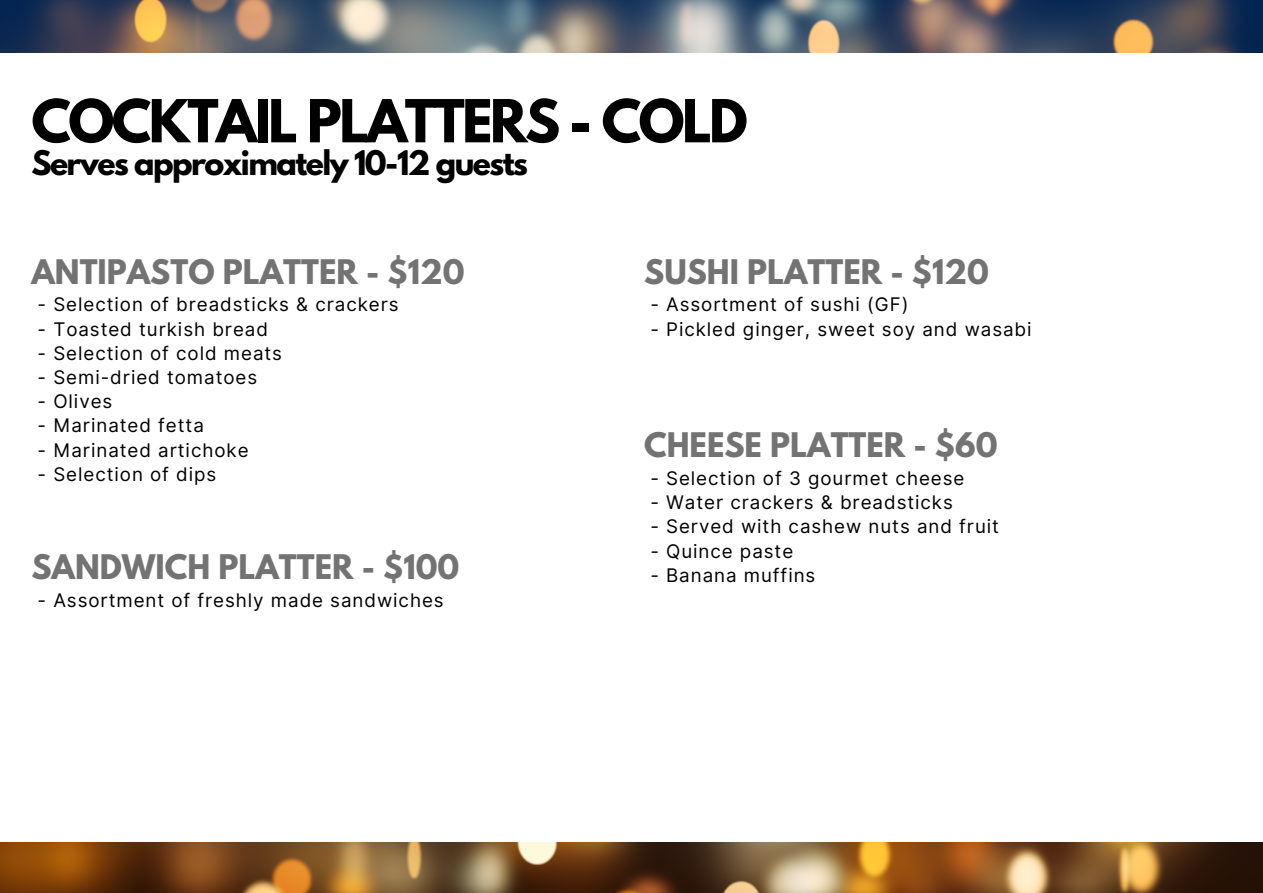
<style>
.page{position:relative;width:1263px;height:893px;background:#fff}
.page>*{position:absolute;margin:0;border:0;box-sizing:border-box;transform-origin:0 0}
.t1{font:700 52.5px "League Spartan";letter-spacing:-.05em;color:#000}
.t2{font:700 30px "League Spartan";color:#737373}
.t3{font:700 30px "League Spartan";letter-spacing:-.05em;color:#000}
.t4{font:18.75px "Inter";letter-spacing:.05em;color:#000}
</style>
<div class="page">
<img style="left:0;top:0;width:1263px;height:893px">
<div style="left:0;top:53px;width:1263px;height:788px;background:#fff"></div>
<p class="t1" style="left:31px;top:95px;width:718px">COCKTAIL PLATTERS - COLD</p>
<p class="t3" style="left:31px;top:148px;width:498px">Serves approximately 10-12 guests</p>
<p class="t2" style="left:31px;top:256px;width:435px">ANTIPASTO PLATTER - $120</p>
<p class="t4" style="left:38px;top:293px;width:363px">- Selection of breadsticks &amp; crackers</p>
<p class="t4" style="left:38px;top:317px;width:232px">- Toasted turkish bread</p>
<p class="t4" style="left:38px;top:342px;width:246px">- Selection of cold meats</p>
<p class="t4" style="left:38px;top:366px;width:221px">- Semi-dried tomatoes</p>
<p class="t4" style="left:38px;top:390px;width:76px">- Olives</p>
<p class="t4" style="left:38px;top:414px;width:168px">- Marinated fetta</p>
<p class="t4" style="left:38px;top:438px;width:213px">- Marinated artichoke</p>
<p class="t4" style="left:38px;top:463px;width:180px">- Selection of dips</p>
<p class="t2" style="left:31px;top:552px;width:430px">SANDWICH PLATTER - $100</p>
<p class="t4" style="left:38px;top:588px;width:408px">- Assortment of freshly made sandwiches</p>
<p class="t2" style="left:644px;top:256px;width:346px">SUSHI PLATTER - $120</p>
<p class="t4" style="left:650px;top:293px;width:260px">- Assortment of sushi (GF)</p>
<p class="t4" style="left:650px;top:317px;width:383px">- Pickled ginger, sweet soy and wasabi</p>
<p class="t2" style="left:644px;top:430px;width:355px">CHEESE PLATTER - $60</p>
<p class="t4" style="left:650px;top:467px;width:315px">- Selection of 3 gourmet cheese</p>
<p class="t4" style="left:650px;top:491px;width:304px">- Water crackers &amp; breadsticks</p>
<p class="t4" style="left:650px;top:515px;width:350px">- Served with cashew nuts and fruit</p>
<p class="t4" style="left:650px;top:539px;width:144px">- Quince paste</p>
<p class="t4" style="left:650px;top:564px;width:167px">- Banana muffins</p>
</div>
